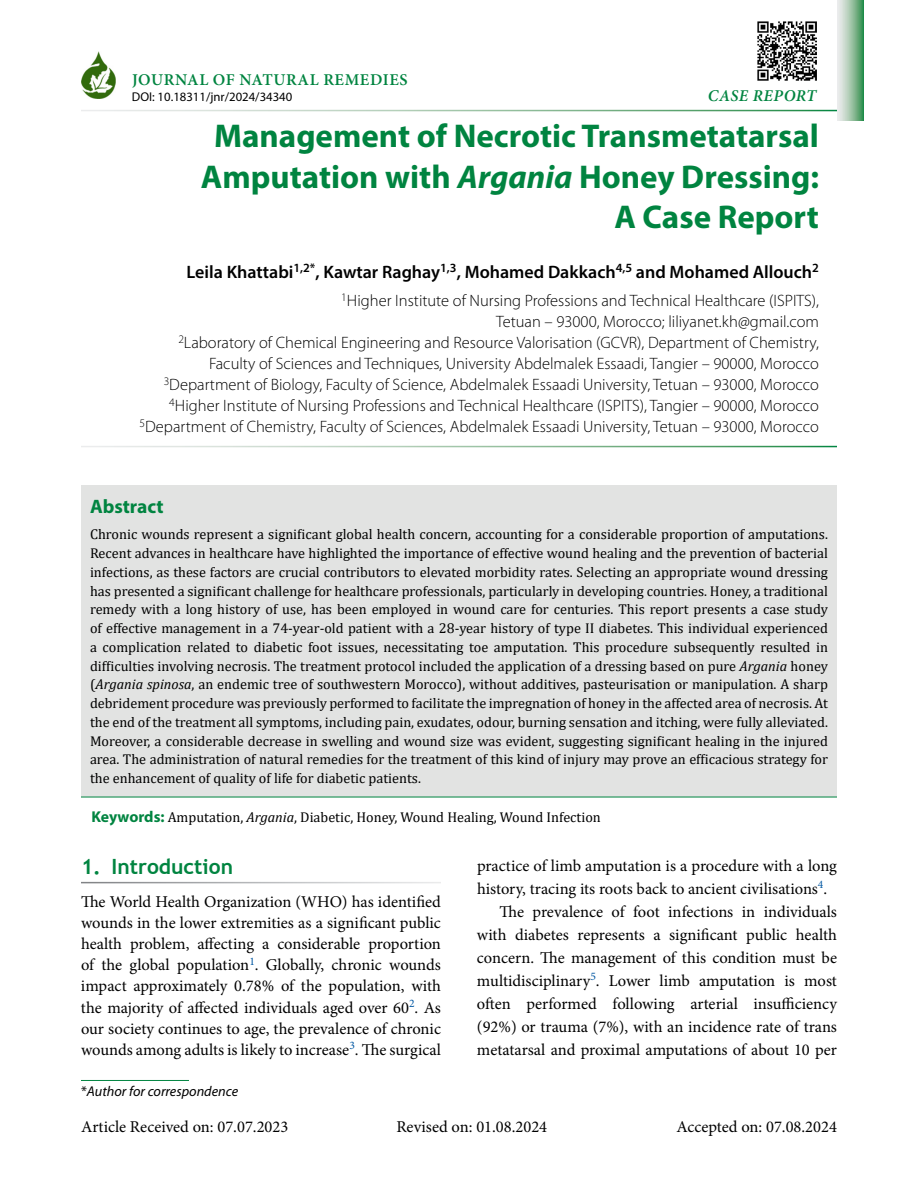
<style>
.page{position:relative;width:918px;height:1188px;background:#fff}
.page>*{position:absolute;margin:0;border:0;box-sizing:border-box;transform-origin:0 0}
.t1{font:700 33px/40.5px "Myriad Pro";color:#008440;text-align:right}
.t2{font:700 21px "Trebuchet MS";color:#008440}
.t3{font:700 19.5px "Myriad Pro";color:#008440}
.t4{font:600 18px "Myriad Pro";color:#000}
.t5{font:16.5px/21px "Minion Pro";color:#000;text-align:justify}
.t6{font:300 16.5px/21px "Myriad Pro";color:#000;text-align:right}
.t7{font:600 16.5px "Minion Pro";letter-spacing:.035em;color:#008440}
.t8{font:italic 600 16.5px "Minion Pro";letter-spacing:.03em;color:#008440}
.t9{font:14.25px/18.8px "Cambria";color:#000;text-align:justify}
.t10{font:italic 14.25px "Myriad Pro";color:#000}
.t11{font:12.75px "Myriad Pro";color:#000}
.s1{font-style:italic}
.s2{font-family:"Myriad Pro";font-weight:700;font-size:15.75px;color:#008440}
.s3{font-style:normal}
</style>
<div class="page">
<hr style="left:81px;top:1080px;width:108px;height:1px;background:#008440">
<svg style="left:837px;top:0;width:27px;height:121px;background:#9bc3a6"></svg>
<img style="left:81px;top:52px;width:35px;height:46px">
<div style="left:81px;top:485px;width:756px;height:312px;background:#e2e3e2"></div>
<hr style="left:81px;top:797px;width:756px;height:1px;background:#008440">
<img style="left:758px;top:21px;width:59px;height:59px">
<p class="t7" style="left:132px;top:68px;width:277px">JOURNAL OF NATURAL REMEDIES</p>
<p class="t11" style="left:132px;top:89px;width:162px">DOI: 10.18311/jnr/2024/34340</p>
<p class="t8" style="left:708px;top:84px;width:110px">CASE REPORT</p>
<h1 class="t1" style="left:201px;top:115px;width:620px">Management of Necrotic Transmetatarsal<br>Amputation with <span class="s1">Argania</span> Honey Dressing:<br>A Case Report</h1>
<p class="t4" style="left:187px;top:260px;width:634px">Leila Khattabi<sup>1,2*</sup>, Kawtar Raghay<sup>1,3</sup>, Mohamed Dakkach<sup>4,5</sup> and Mohamed Allouch<sup>2</sup></p>
<p class="t6" style="left:140px;top:290px;width:681px"><sup>1</sup>Higher Institute of Nursing Professions and Technical Healthcare (ISPITS),<br>Tetuan – 93000, Morocco; liliyanet.kh@gmail.com<br><sup>2</sup>Laboratory of Chemical Engineering and Resource Valorisation (GCVR), Department of Chemistry, Faculty of Sciences and Techniques, University Abdelmalek Essaadi, Tangier – 90000, Morocco <sup>3</sup>Department of Biology, Faculty of Science, Abdelmalek Essaadi University, Tetuan – 93000, Morocco <sup>4</sup>Higher Institute of Nursing Professions and Technical Healthcare (ISPITS), Tangier – 90000, Morocco <sup>5</sup>Department of Chemistry, Faculty of Sciences, Abdelmalek Essaadi University, Tetuan – 93000, Morocco</p>
<h3 class="t3" style="left:90px;top:494px;width:75px">Abstract</h3>
<p class="t9" style="left:90px;top:525px;width:740px">Chronic wounds represent a significant global health concern, accounting for a considerable proportion of amputations.<br>Recent advances in healthcare have highlighted the importance of effective wound healing and the prevention of bacterial infections, as these factors are crucial contributors to elevated morbidity rates. Selecting an appropriate wound dressing has presented a significant challenge for healthcare professionals, particularly in developing countries. Honey, a traditional remedy with a long history of use, has been employed in wound care for centuries. This report presents a case study of effective management in a 74-year-old patient with a 28-year history of type II diabetes. This individual experienced a complication related to diabetic foot issues, necessitating toe amputation. This procedure subsequently resulted in difficulties involving necrosis. The treatment protocol included the application of a dressing based on pure <span class="s1">Argania</span> honey (<span class="s1">Argania spinosa</span>, an endemic tree of southwestern Morocco), without additives, pasteurisation or manipulation. A sharp debridement procedure was previously performed to facilitate the impregnation of honey in the affected area of necrosis. At the end of the treatment all symptoms, including pain, exudates, odour, burning sensation and itching, were fully alleviated.<br>Moreover, a considerable decrease in swelling and wound size was evident, suggesting significant healing in the injured area. The administration of natural remedies for the treatment of this kind of injury may prove an efficacious strategy for the enhancement of quality of life for diabetic patients.</p>
<p class="t9" style="left:92px;top:808px;width:511px"><span class="s2">Keywords:</span> Amputation, <span class="s1">Argania</span>, Diabetic, Honey, Wound Healing, Wound Infection</p>
<h2 class="t2" style="left:81px;top:854px;width:154px">1. Introduction</h2>
<p class="t5" style="left:81px;top:892px;width:362px">The World Health Organization (WHO) has identified wounds in the lower extremities as a significant public health problem, affecting a considerable proportion of the global population<sup>1</sup>. Globally, chronic wounds impact approximately 0.78% of the population, with the majority of affected individuals aged over 60<sup>2</sup>. As our society continues to age, the prevalence of chronic wounds among adults is likely to increase<sup>3</sup>. The surgical</p>
<p class="t10" style="left:81px;top:1082px;width:159px"><span class="s3">*</span>Author for correspondence</p>
<p class="t5" style="left:477px;top:855px;width:362px">practice of limb amputation is a procedure with a long</p>
<p class="t5" style="left:477px;top:878px;width:352px">history, tracing its roots back to ancient civilisations<sup>4</sup>.</p>
<p class="t5" style="left:499px;top:901px;width:339px">The prevalence of foot infections in individuals</p>
<p class="t5" style="left:477px;top:924px;width:361px">with diabetes represents a significant public health</p>
<p class="t5" style="left:477px;top:947px;width:362px">concern. The management of this condition must be</p>
<p class="t5" style="left:477px;top:970px;width:362px">multidisciplinary<sup>5</sup>. Lower limb amputation is most</p>
<p class="t5" style="left:477px;top:993px;width:361px">often performed following arterial insufficiency</p>
<p class="t5" style="left:477px;top:1016px;width:362px">(92%) or trauma (7%), with an incidence rate of trans</p>
<p class="t5" style="left:477px;top:1039px;width:362px">metatarsal and proximal amputations of about 10 per</p>
<p class="t5" style="left:81px;top:1116px;width:209px">Article Received on: 07.07.2023</p>
<p class="t5" style="left:396px;top:1116px;width:152px">Revised on: 01.08.2024</p>
<p class="t5" style="left:676px;top:1116px;width:162px">Accepted on: 07.08.2024</p>
</div>
